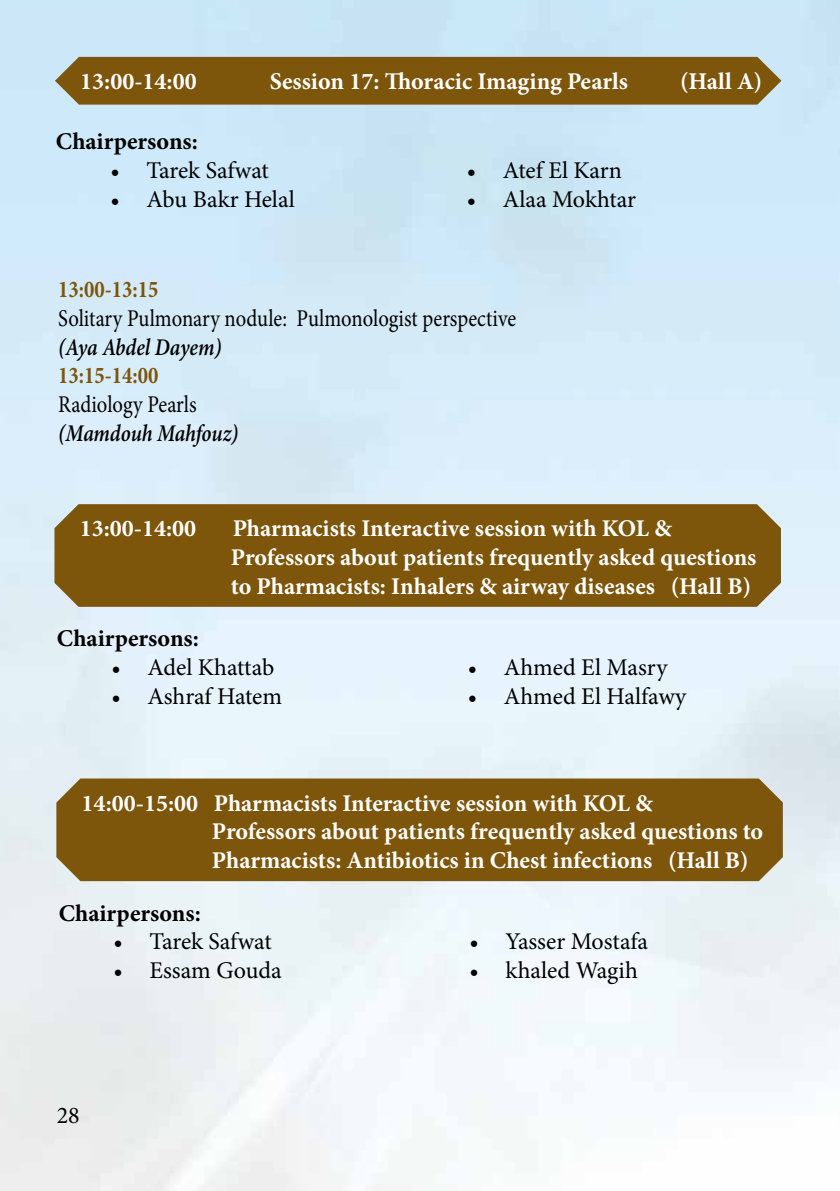
<style>
.page{position:relative;width:840px;height:1191px;background:#fff}
.page>*{position:absolute;margin:0;border:0;box-sizing:border-box;transform-origin:0 0}
.t1{font:700 24px/28.8px "Minion Pro";color:#fff}
.t2{font:24px "Minion Pro";color:#000}
.t3{font:24px "Minion Pro";color:#000;scale:.86 1}
.t4{font:700 24px "Minion Pro";color:#000}
.t5{font:italic 600 24px "Minion Pro";letter-spacing:-.005em;color:#000;scale:.86 1}
.t6{font:700 24px "Minion Pro";color:#7d550b;scale:.86 1}
</style>
<div class="page">
<img style="left:0;top:0;width:839px;height:1191px">
<div style="left:55px;top:57px;width:726px;height:48px;background:#7d550b"></div>
<div style="left:54px;top:504px;width:726px;height:103px;background:#7d550b"></div>
<div style="left:56px;top:778px;width:726px;height:103px;background:#7d550b"></div>
<p class="t1" style="left:80px;top:67px;width:118px">13:00-14:00</p>
<p class="t1" style="left:269px;top:67px;width:359px">Session 17: Thoracic Imaging Pearls</p>
<p class="t1" style="left:679px;top:67px;width:84px">(Hall A)</p>
<p class="t4" style="left:56px;top:125px;width:143px">Chairpersons:</p>
<p class="t2" style="left:110px;top:154px;width:160px">• Tarek Safwat</p>
<p class="t2" style="left:110px;top:183px;width:186px">• Abu Bakr Helal</p>
<p class="t2" style="left:466px;top:154px;width:157px">• Atef El Karn</p>
<p class="t2" style="left:466px;top:183px;width:171px">• Alaa Mokhtar</p>
<p class="t6" style="left:58px;top:272px;width:118px">13:00-13:15</p>
<p class="t3" style="left:58px;top:302px;width:533px">Solitary Pulmonary nodule: Pulmonologist perspective</p>
<p class="t5" style="left:58px;top:330px;width:191px">(Aya Abdel Dayem)</p>
<p class="t6" style="left:58px;top:359px;width:118px">13:15-14:00</p>
<p class="t3" style="left:58px;top:388px;width:162px">Radiology Pearls</p>
<p class="t5" style="left:58px;top:416px;width:211px">(Mamdouh Mahfouz)</p>
<p class="t1" style="left:80px;top:514px;width:118px">13:00-14:00</p>
<p class="t1" style="left:231px;top:514px;width:526px">Pharmacists Interactive session with KOL &amp;<br>Professors about patients frequently asked questions to Pharmacists: Inhalers &amp; airway diseases (Hall B)</p>
<p class="t4" style="left:57px;top:621px;width:143px">Chairpersons:</p>
<p class="t2" style="left:111px;top:651px;width:164px">• Adel Khattab</p>
<p class="t2" style="left:111px;top:680px;width:172px">• Ashraf Hatem</p>
<p class="t2" style="left:467px;top:651px;width:201px">• Ahmed El Masry</p>
<p class="t2" style="left:467px;top:680px;width:220px">• Ahmed El Halfawy</p>
<p class="t1" style="left:212px;top:788px;width:552px;text-indent:-130px">14:00-15:00 Pharmacists Interactive session with KOL &amp;<br>Professors about patients frequently asked questions to<br>Pharmacists: Antibiotics in Chest infections (Hall B)</p>
<p class="t4" style="left:59px;top:896px;width:143px">Chairpersons:</p>
<p class="t2" style="left:113px;top:925px;width:160px">• Tarek Safwat</p>
<p class="t2" style="left:113px;top:954px;width:170px">• Essam Gouda</p>
<p class="t2" style="left:57px;top:1099px;width:25px">28</p>
<p class="t2" style="left:469px;top:925px;width:180px">• Yasser Mostafa</p>
<p class="t2" style="left:469px;top:954px;width:170px">• khaled Wagih</p>
</div>
